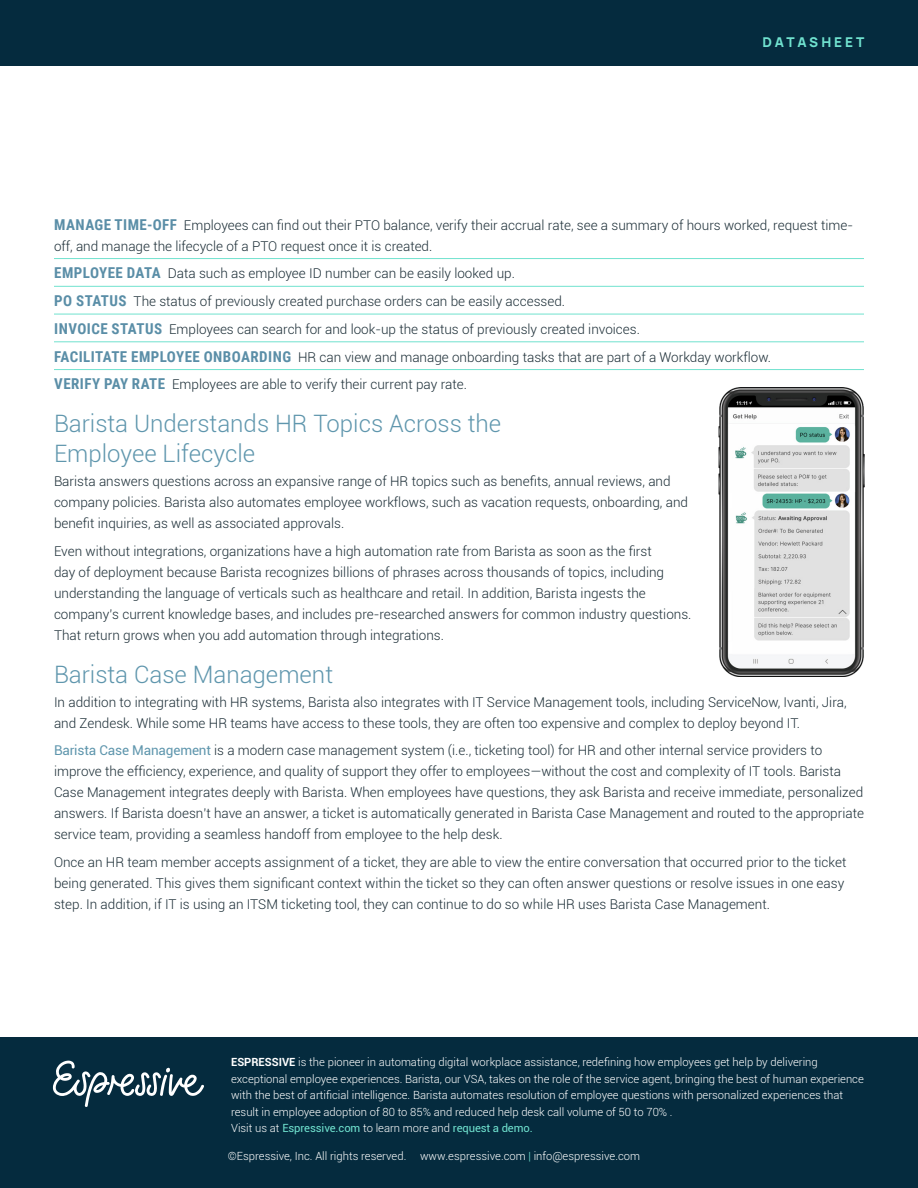
<style>
.page{position:relative;width:918px;height:1188px;background:#fff}
.page>*{position:absolute;margin:0;border:0;box-sizing:border-box;transform-origin:0 0}
.t1{font:300 24px/30px "Roboto";color:#5f96ad}
.t2{font:300 13.5px/21px "Roboto";color:#1b2d36}
.t3{font:800 13.5px "Manrope";letter-spacing:.21em;color:#70e2cf}
.t4{font:300 11.25px/16.5px "Roboto";color:#fff}
.s1{font-family:"Roboto Condensed";font-weight:700;font-size:15px;color:#5a8ea7}
.s2{font-weight:400;color:#5f96ad}
.s3{font-weight:700}
.s4{font-weight:400;color:#70e2cf}
.s5{color:#70e2cf}
</style>
<div class="page">
<div style="left:1px;top:0;width:917px;height:66px;background:#052b3e"></div>
<hr style="left:54px;top:258px;width:810px;height:1px;background:#70e2cf">
<hr style="left:54px;top:286px;width:810px;height:1px;background:#70e2cf">
<hr style="left:54px;top:314px;width:810px;height:1px;background:#70e2cf">
<hr style="left:54px;top:342px;width:810px;height:1px;background:#70e2cf">
<hr style="left:54px;top:369px;width:810px;height:1px;background:#70e2cf">
<img style="left:719px;top:387px;width:145px;height:289px">
<div style="left:0;top:1038px;width:918px;height:150px;background:#052b3e"></div>
<svg style="left:53px;top:1061px;width:151px;height:46px"></svg>
<p class="t3" style="left:763px;top:32px;width:103px">DATASHEET</p>
<p class="t2" style="left:54px;top:214px;width:801px"><span class="s1">MANAGE TIME-OFF</span> Employees can find out their PTO balance, verify their accrual rate, see a summary of hours worked, request time&shy;off, and manage the lifecycle of a PTO request once it is created.</p>
<p class="t2" style="left:54px;top:259px;width:718px;line-height:27.8px"><span class="s1">EMPLOYEE DATA</span> Data such as employee ID number can be easily looked up.<br><span class="s1">PO STATUS</span> The status of previously created purchase orders can be easily accessed.<br><span class="s1">INVOICE STATUS</span> Employees can search for and look-up the status of previously created invoices.<br><span class="s1">FACILITATE EMPLOYEE ONBOARDING</span> HR can view and manage onboarding tasks that are part of a Workday workflow.<br><span class="s1">VERIFY PAY RATE</span> Employees are able to verify their current pay rate.</p>
<h1 class="t1" style="left:54px;top:408px;width:449px">Barista Understands HR Topics Across the<br>Employee Lifecycle</h1>
<p class="t2" style="left:54px;top:470px;width:636px">Barista answers questions across an expansive range of HR topics such as benefits, annual reviews, and company policies. Barista also automates employee workflows, such as vacation requests, onboarding, and benefit inquiries, as well as associated approvals.</p>
<p class="t2" style="left:54px;top:540px;width:639px">Even without integrations, organizations have a high automation rate from Barista as soon as the first<br>day of deployment because Barista recognizes billions of phrases across thousands of topics, including understanding the language of verticals such as healthcare and retail. In addition, Barista ingests the company’s current knowledge bases, and includes pre-researched answers for common industry questions.<br>That return grows when you add automation through integrations.</p>
<h1 class="t1" style="left:54px;top:658px;width:281px">Barista Case Management</h1>
<p class="t2" style="left:54px;top:691px;width:794px">In addition to integrating with HR systems, Barista also integrates with IT Service Management tools, including ServiceNow, Ivanti, Jira, and Zendesk. While some HR teams have access to these tools, they are often too expensive and complex to deploy beyond IT.</p>
<p class="t2" style="left:54px;top:740px;width:812px"><span class="s2">Barista Case Management</span> is a modern case management system (i.e., ticketing tool) for HR and other internal service providers to improve the efficiency, experience, and quality of support they offer to employees—without the cost and complexity of IT tools. Barista Case Management integrates deeply with Barista. When employees have questions, they ask Barista and receive immediate, personalized answers. If Barista doesn’t have an answer, a ticket is automatically generated in Barista Case Management and routed to the appropriate service team, providing a seamless handoff from employee to the help desk.</p>
<p class="t2" style="left:54px;top:851px;width:794px">Once an HR team member accepts assignment of a ticket, they are able to view the entire conversation that occurred prior to the ticket being generated. This gives them significant context within the ticket so they can often answer questions or resolve issues in one easy step. In addition, if IT is using an ITSM ticketing tool, they can continue to do so while HR uses Barista Case Management.</p>
<p class="t4" style="left:231px;top:1054px;width:634px"><span class="s3">ESPRESSIVE</span> is the pioneer in automating digital workplace assistance, redefining how employees get help by delivering exceptional employee experiences. Barista, our VSA, takes on the role of the service agent, bringing the best of human experience with the best of artificial intelligence. Barista automates resolution of employee questions with personalized experiences that result in employee adoption of 80 to 85% and reduced help desk call volume of 50 to 70% .<br>Visit us at <span class="s4">Espressive.com</span> to learn more and <span class="s4">request a demo.</span></p>
<p class="t4" style="left:228px;top:1147px;width:414px">©Espressive, Inc. All rights reserved. www.espressive.com <span class="s5">|</span> info@espressive.com</p>
</div>
